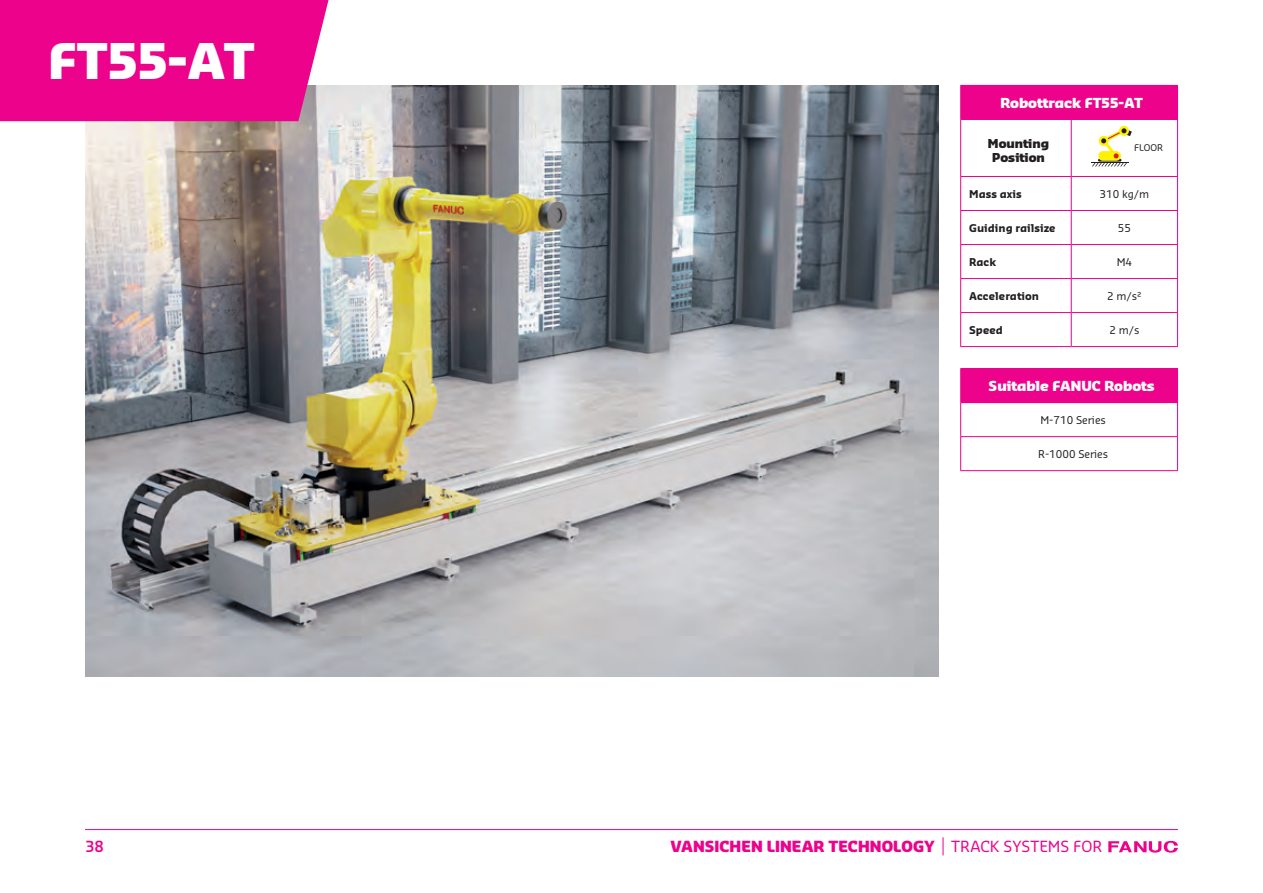
<style>
.page{position:relative;width:1263px;height:893px;background:#fff}
.page>*{position:absolute;margin:0;border:0;box-sizing:border-box;transform-origin:0 0}
.t1{font:900 48px "Sansa Pro";color:#fff}
.t2{font:900 15px "Sansa Pro";letter-spacing:.005em;color:#ed028c}
.t3{font:600 15px "Sansa Pro";color:#ed028c}
.t4{font:900 13.5px "Sansa Pro";color:#fff}
.t5{font:900 12px/14.4px "Sansa Pro";color:#231f20;text-align:center}
.t6{font:700 10.5px "Sansa Std";color:#231f20}
.t7{font:10.5px "Sansa Std";color:#231f20}
.t8{font:9px "Sansa Std";color:#231f20}
.s1{font-weight:600;font-size:18px}
.s2{font-family:"Sansa Std";font-weight:400}
</style>
<div class="page">
<hr style="left:85px;top:829px;width:1093px;height:1px;background:#ed028c">
<svg style="left:1108px;top:841px;width:70px;height:12px"></svg>
<div style="left:961px;top:369px;width:216px;height:34px;background:#ed028c"></div>
<hr style="left:960px;top:403px;width:1px;height:33px;background:#ed028c">
<hr style="left:960px;top:368px;width:218px;height:1px;background:#ed028c">
<hr style="left:960px;top:369px;width:1px;height:33px;background:#ed028c">
<hr style="left:960px;top:437px;width:1px;height:33px;background:#ed028c">
<hr style="left:1177px;top:369px;width:1px;height:33px;background:#ed028c">
<hr style="left:960px;top:402px;width:218px;height:1px;background:#ed028c">
<hr style="left:1177px;top:403px;width:1px;height:33px;background:#ed028c">
<hr style="left:960px;top:436px;width:218px;height:1px;background:#ed028c">
<hr style="left:1177px;top:437px;width:1px;height:33px;background:#ed028c">
<hr style="left:960px;top:470px;width:218px;height:1px;background:#ed028c">
<img style="left:85px;top:85px;width:854px;height:592px">
<div style="left:0;top:0;width:328px;height:121px;background:#ed028c"></div>
<div style="left:961px;top:85px;width:216px;height:34px;background:#ed028c"></div>
<hr style="left:960px;top:85px;width:111px;height:1px;background:#ed028c">
<hr style="left:960px;top:86px;width:1px;height:33px;background:#ed028c">
<hr style="left:1071px;top:85px;width:107px;height:1px;background:#ed028c">
<hr style="left:1177px;top:86px;width:1px;height:33px;background:#ed028c">
<hr style="left:960px;top:120px;width:1px;height:56px;background:#ed028c">
<hr style="left:1177px;top:120px;width:1px;height:56px;background:#ed028c">
<hr style="left:960px;top:177px;width:1px;height:33px;background:#ed028c">
<hr style="left:1177px;top:177px;width:1px;height:33px;background:#ed028c">
<hr style="left:960px;top:211px;width:1px;height:33px;background:#ed028c">
<hr style="left:1177px;top:211px;width:1px;height:33px;background:#ed028c">
<hr style="left:960px;top:245px;width:1px;height:33px;background:#ed028c">
<hr style="left:1177px;top:245px;width:1px;height:33px;background:#ed028c">
<hr style="left:960px;top:279px;width:1px;height:33px;background:#ed028c">
<hr style="left:1177px;top:279px;width:1px;height:33px;background:#ed028c">
<hr style="left:960px;top:313px;width:1px;height:33px;background:#ed028c">
<hr style="left:1177px;top:313px;width:1px;height:33px;background:#ed028c">
<hr style="left:960px;top:346px;width:111px;height:1px;background:#ed028c">
<hr style="left:1071px;top:346px;width:107px;height:1px;background:#ed028c">
<hr style="left:960px;top:119px;width:111px;height:1px;background:#ed028c">
<hr style="left:1071px;top:120px;width:1px;height:56px;background:#ed028c">
<hr style="left:1071px;top:119px;width:107px;height:1px;background:#ed028c">
<hr style="left:960px;top:176px;width:111px;height:1px;background:#ed028c">
<hr style="left:1071px;top:177px;width:1px;height:33px;background:#ed028c">
<hr style="left:1071px;top:176px;width:107px;height:1px;background:#ed028c">
<hr style="left:960px;top:210px;width:111px;height:1px;background:#ed028c">
<hr style="left:960px;top:244px;width:111px;height:1px;background:#ed028c">
<hr style="left:1071px;top:211px;width:1px;height:33px;background:#ed028c">
<hr style="left:1071px;top:245px;width:1px;height:33px;background:#ed028c">
<hr style="left:1071px;top:210px;width:107px;height:1px;background:#ed028c">
<hr style="left:1071px;top:244px;width:107px;height:1px;background:#ed028c">
<hr style="left:960px;top:278px;width:111px;height:1px;background:#ed028c">
<hr style="left:1071px;top:279px;width:1px;height:33px;background:#ed028c">
<hr style="left:1071px;top:278px;width:107px;height:1px;background:#ed028c">
<hr style="left:960px;top:312px;width:111px;height:1px;background:#ed028c">
<hr style="left:1071px;top:313px;width:1px;height:33px;background:#ed028c">
<hr style="left:1071px;top:312px;width:107px;height:1px;background:#ed028c">
<svg style="left:1119px;top:126px;width:10px;height:10px"></svg>
<hr style="left:1091px;top:162px;width:37px;height:1px;background:#231f20">
<svg style="left:1092px;top:128px;width:40px;height:38px"></svg>
<h1 class="t1" style="left:48px;top:28px;width:208px">FT55-AT</h1>
<p class="t4" style="left:1000px;top:94px;width:144px">Robottrack FT55-AT</p>
<p class="t5" style="left:988px;top:135px;width:63px">Mounting<br>Position</p>
<p class="t8" style="left:1134px;top:142px;width:30px">FLOOR</p>
<p class="t6" style="left:969px;top:187px;width:54px">Mass axis</p>
<p class="t7" style="left:1099px;top:187px;width:51px">310 kg/m</p>
<p class="t6" style="left:969px;top:221px;width:88px">Guiding railsize</p>
<p class="t7" style="left:1118px;top:221px;width:15px">55</p>
<p class="t6" style="left:969px;top:255px;width:28px">Rack</p>
<p class="t7" style="left:1117px;top:255px;width:17px">M4</p>
<p class="t6" style="left:969px;top:289px;width:71px">Acceleration</p>
<p class="t7" style="left:1107px;top:289px;width:36px">2 m/s²</p>
<p class="t6" style="left:969px;top:323px;width:35px">Speed</p>
<p class="t7" style="left:1109px;top:323px;width:32px">2 m/s</p>
<p class="t4" style="left:988px;top:377px;width:168px">Suitable FANUC Robots</p>
<p class="t7" style="left:1040px;top:413px;width:67px">M-710 Series</p>
<p class="t7" style="left:1038px;top:447px;width:72px">R-1000 Series</p>
<h2 class="t3" style="left:85px;top:837px;width:20px">38</h2>
<h2 class="t2" style="left:670px;top:837px;width:433px">VANSICHEN LINEAR TECHNOLOGY <span class="s1">|</span> <span class="s2">TRACK SYSTEMS FOR</span></h2>
</div>
